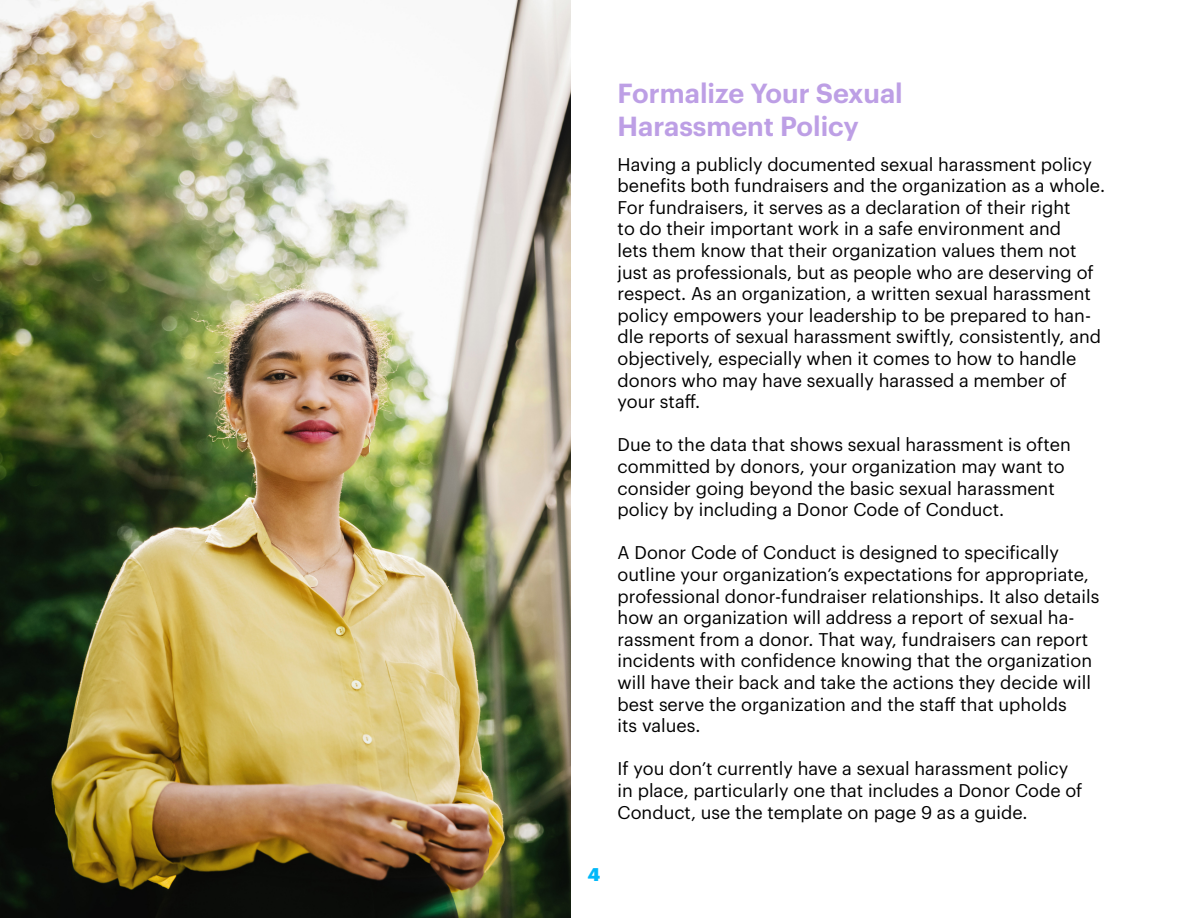
<style>
.page{position:relative;width:1188px;height:918px;background:#fff}
.page>*{position:absolute;margin:0;border:0;box-sizing:border-box;transform-origin:0 0}
.t1{font:600 27px/32.4px "Graphik";color:#bd9fe5}
.t2{font:18px/21.6px "Graphik";color:#000}
.t3{font:900 18px "Graphik";color:#00b8f9}
</style>
<div class="page">
<img style="left:0;top:0;width:570px;height:918px">
<h1 class="t1" style="left:618px;top:75px;width:287px">Formalize Your Sexual<br>Harassment Policy</h1>
<p class="t2" style="left:618px;top:152px;width:489px">Having a publicly documented sexual harassment policy benefits both fundraisers and the organization as a whole.<br>For fundraisers, it serves as a declaration of their right<br>to do their important work in a safe environment and<br>lets them know that their organization values them not just as professionals, but as people who are deserving of respect. As an organization, a written sexual harassment policy empowers your leadership to be prepared to han&shy;dle reports of sexual harassment swiftly, consistently, and objectively, especially when it comes to how to handle donors who may have sexually harassed a member of your staff.</p>
<p class="t2" style="left:618px;top:433px;width:455px">Due to the data that shows sexual harassment is often committed by donors, your organization may want to consider going beyond the basic sexual harassment policy by including a Donor Code of Conduct.</p>
<p class="t2" style="left:618px;top:541px;width:483px">A Donor Code of Conduct is designed to specifically outline your organization’s expectations for appropriate, professional donor-fundraiser relationships. It also details how an organization will address a report of sexual ha&shy;rassment from a donor. That way, fundraisers can report incidents with confidence knowing that the organization will have their back and take the actions they decide will best serve the organization and the staff that upholds<br>its values.</p>
<p class="t2" style="left:618px;top:757px;width:466px">If you don’t currently have a sexual harassment policy in place, particularly one that includes a Donor Code of<br>Conduct, use the template on page 9 as a guide.</p>
<p class="t3" style="left:588px;top:861px;width:14px">4</p>
</div>
